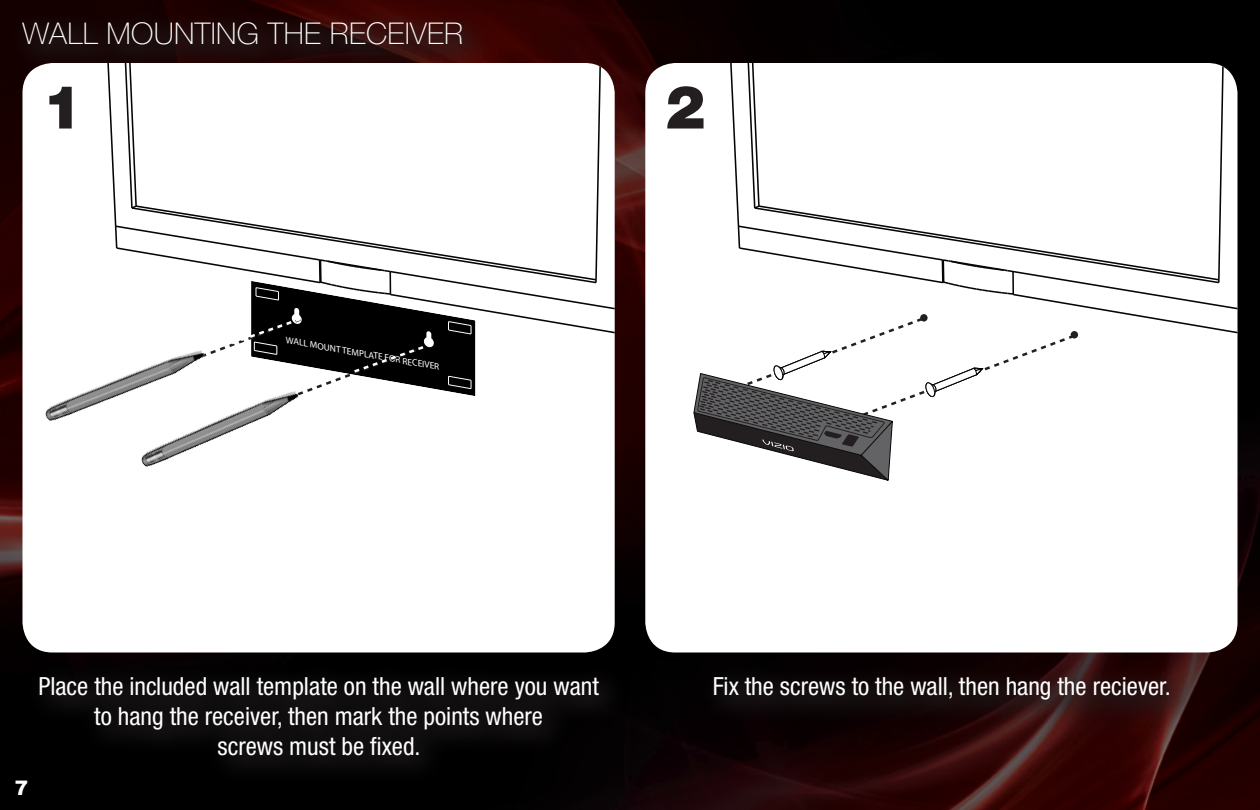
<style>
.page{position:relative;width:1260px;height:810px;background:#fff}
.page>*{position:absolute;margin:0;border:0;box-sizing:border-box;transform-origin:0 0}
.t1{font:900 60px "Helvetica Neue LT Std";color:#231f20}
.t2{font:100 30px "Helvetica Neue LT Std";letter-spacing:.01em;color:#fff}
.t3{font:condensed 25px/30px "Helvetica Neue LT Std";color:#fff;text-align:center}
.t4{font:900 20px "Arial";color:#fff}
.t5{font:italic 9.25px "Myriad Pro";color:#fff}
</style>
<div class="page">
<img style="left:0;top:0;width:1260px;height:810px">
<div style="left:645px;top:63px;width:593px;height:590px;background:#fff;border-radius:30px"></div>
<div style="left:7px;top:6px;width:487px;height:71px;background:#231f20;opacity:.8"></div>
<div style="left:22px;top:63px;width:593px;height:590px;background:#fff;border-radius:30px"></div>
<div style="left:24px;top:661px;width:606px;height:126px;background:#070606"></div>
<div style="left:699px;top:661px;width:501px;height:71px;background:#231f20;opacity:.8"></div>
<svg style="left:694px;top:63px;width:545px;height:417px"></svg>
<div style="left:1071px;top:331px;width:7px;height:7px;background:#231f20;border-radius:50%"></div>
<div style="left:920px;top:314px;width:8px;height:8px;background:#231f20;border-radius:50%"></div>
<svg style="left:107px;top:63px;width:509px;height:366px"></svg>
<img style="left:259px;top:296px;width:95px;height:133px">
<img style="left:0;top:253px;width:259px;height:270px">
<p class="t2" style="left:22px;top:16px;width:442px">WALL MOUNTING THE RECEIVER</p>
<p class="t1" style="left:42px;top:71px;width:42px">1</p>
<p class="t1" style="left:665px;top:71px;width:42px">2</p>
<p class="t5" style="left:288px;top:334px;width:157px;rotate:10deg">WALL MOUNT TEMPLATE FOR RECEIVER</p>
<p class="t4" style="left:15px;top:773px;width:15px">7</p>
<p class="t3" style="left:38px;top:671px;width:562px">Place the included wall template on the wall where you want to hang the receiver, then mark the points where<br>screws must be fixed.</p>
<p class="t3" style="left:713px;top:671px;width:459px">Fix the screws to the wall, then hang the reciever.</p>
</div>
